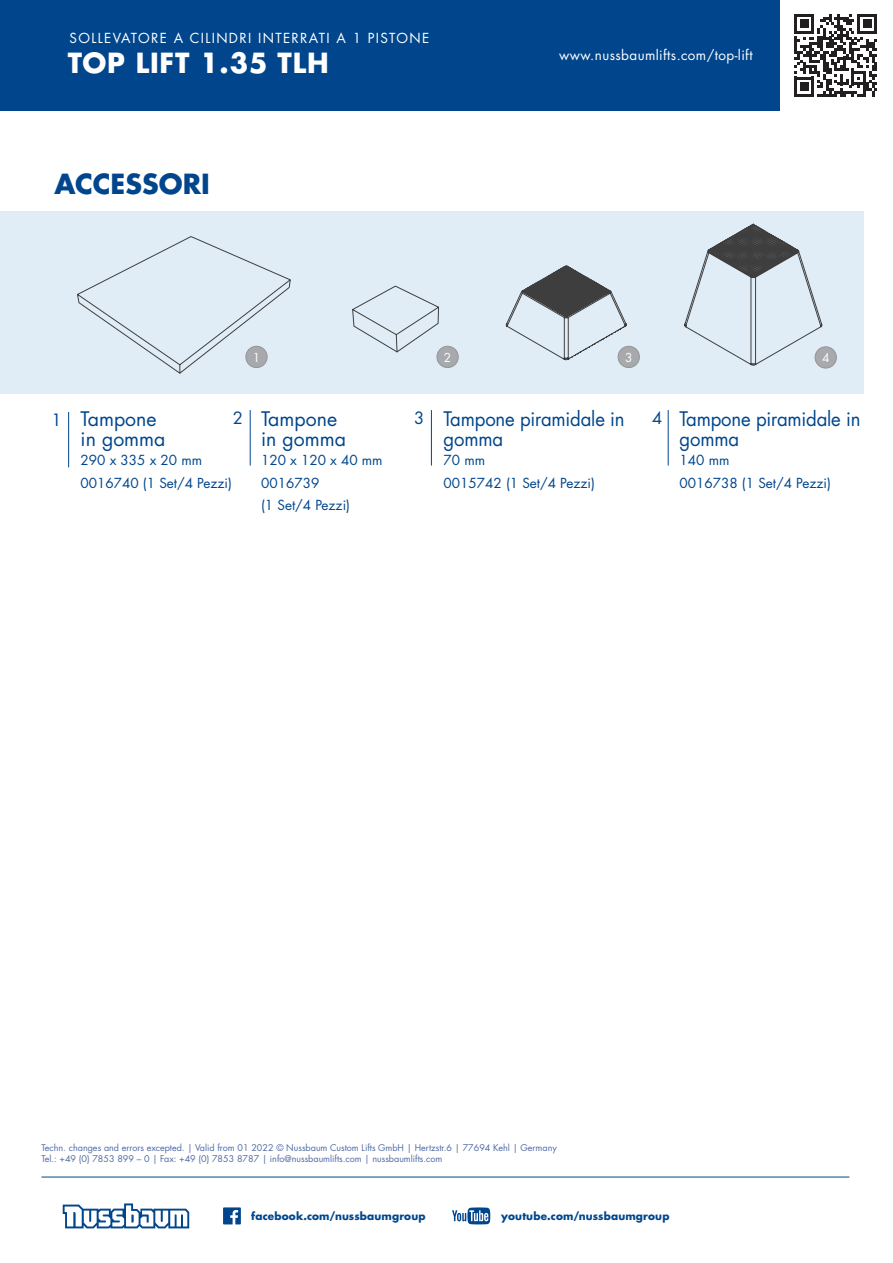
<style>
.page{position:relative;width:893px;height:1263px;background:#fff}
.page>*{position:absolute;margin:0;border:0;box-sizing:border-box;transform-origin:0 0}
.t1{font:700 27px "Futura LT Pro";letter-spacing:.03em;color:#fff}
.TechDat_2{font:700 27px "Futura LT Pro";color:#01468c}
.t2{font:19.5px/19.5px "Futura LT Pro";letter-spacing:-.01em;color:#01468c;scale:.95 1}
.t3{font:19.5px "Futura LT Pro";letter-spacing:-.01em;color:#01468c}
.BestellNr_2{font:16.5px "Futura LT Pro";color:#01468c}
.t4{font:13.5px "Futura LT Pro";color:#01468c}
.t5{font:13.5px "Futura LT Pro";letter-spacing:.1em;color:#fff}
.t6{font:13.5px "Futura LT Pro";letter-spacing:.03em;color:#fff}
.BestellNr_2-2{font:12px "Futura LT Pro";color:#fff}
.t7{font:700 10.5px "Futura LT Pro";letter-spacing:.015em;color:#01468c}
.t8{font:9px "Futura LT Pro";color:#4f6aa4}
</style>
<div class="page">
<div style="left:1px;top:211px;width:863px;height:183px;background:#e1edf6"></div>
<div style="left:0;top:0;width:780px;height:111px;background:#01468c"></div>
<svg style="left:794px;top:14px;width:83px;height:83px"></svg>
<svg style="left:63px;top:1203px;width:126px;height:25px"></svg>
<svg style="left:223px;top:1207px;width:18px;height:17px"></svg>
<svg style="left:452px;top:1207px;width:38px;height:17px"></svg>
<div style="left:437px;top:346px;width:21px;height:22px;background:#a8a9ad;border-radius:50%"></div>
<div style="left:437px;top:346px;width:21px;height:22px;border:1px solid #939598;border-radius:50%"></div>
<div style="left:815px;top:347px;width:21px;height:21px;background:#a8a9ad;border-radius:50%"></div>
<div style="left:815px;top:347px;width:21px;height:21px;border:1px solid #939598;border-radius:50%"></div>
<div style="left:618px;top:346px;width:21px;height:22px;background:#a8a9ad;border-radius:50%"></div>
<div style="left:618px;top:346px;width:22px;height:22px;border:1px solid #939598;border-radius:50%"></div>
<hr style="left:668px;top:410px;width:1px;height:55px;background:#01468c">
<hr style="left:431px;top:410px;width:1px;height:55px;background:#01468c">
<hr style="left:68px;top:412px;width:1px;height:55px;background:#01468c">
<hr style="left:250px;top:410px;width:1px;height:55px;background:#01468c">
<svg style="left:77px;top:236px;width:214px;height:138px"></svg>
<svg style="left:352px;top:286px;width:87px;height:67px"></svg>
<svg style="left:684px;top:224px;width:138px;height:141px"></svg>
<svg style="left:506px;top:265px;width:121px;height:95px"></svg>
<hr style="left:41px;top:1177px;width:808px;height:1px;background:#01468c">
<p class="t5" style="left:69px;top:29px;width:361px">SOLLEVATORE A CILINDRI INTERRATI A 1 PISTONE</p>
<p class="t1" style="left:68px;top:42px;width:262px">TOP LIFT 1.35 TLH</p>
<p class="t6" style="left:559px;top:46px;width:195px">www.nussbaumlifts.com/top-lift</p>
<p class="TechDat_2" style="left:54px;top:163px;width:157px">ACCESSORI</p>
<p class="BestellNr_2-2" style="left:253px;top:349px;width:9px">1</p>
<p class="BestellNr_2-2" style="left:444px;top:350px;width:9px">2</p>
<p class="BestellNr_2-2" style="left:625px;top:349px;width:9px">3</p>
<p class="BestellNr_2-2" style="left:822px;top:349px;width:9px">4</p>
<p class="t2" style="left:444px;top:409px;width:192px">Tampone piramidale in gomma</p>
<p class="t4" style="left:444px;top:451px;width:43px">70 mm</p>
<p class="t4" style="left:444px;top:473px;width:153px">0015742 (1 Set/4 Pezzi)</p>
<p class="BestellNr_2" style="left:51px;top:408px;width:12px">1</p>
<p class="BestellNr_2" style="left:233px;top:406px;width:12px">2</p>
<p class="BestellNr_2" style="left:414px;top:406px;width:12px">3</p>
<p class="BestellNr_2" style="left:652px;top:406px;width:12px">4</p>
<p class="t3" style="left:81px;top:406px;width:78px">Tampone</p>
<p class="t3" style="left:81px;top:425px;width:86px">in gomma</p>
<p class="t4" style="left:81px;top:451px;width:123px">290 x 335 x 20 mm</p>
<p class="t4" style="left:81px;top:473px;width:153px">0016740 (1 Set/4 Pezzi)</p>
<p class="t3" style="left:261px;top:406px;width:78px">Tampone</p>
<p class="t3" style="left:261px;top:425px;width:86px">in gomma</p>
<p class="t4" style="left:261px;top:451px;width:123px">120 x 120 x 40 mm</p>
<p class="t4" style="left:261px;top:473px;width:60px">0016739</p>
<p class="t4" style="left:261px;top:496px;width:90px">(1 Set/4 Pezzi)</p>
<p class="t2" style="left:680px;top:409px;width:192px">Tampone piramidale in gomma</p>
<p class="t4" style="left:680px;top:451px;width:51px">140 mm</p>
<p class="t4" style="left:680px;top:473px;width:153px">0016738 (1 Set/4 Pezzi)</p>
<p class="t8" style="left:41px;top:1142px;width:517px">Techn. changes and errors excepted. | Valid from 01 2022 © Nussbaum Custom Lifts GmbH | Hertzstr.6 | 77694 Kehl | Germany</p>
<p class="t8" style="left:41px;top:1152px;width:402px">Tel.: +49 (0) 7853 899 – 0 | Fax: +49 (0) 7853 8787 | info@nussbaumlifts.com | nussbaumlifts.com</p>
<p class="t7" style="left:251px;top:1207px;width:176px">facebook.com/nussbaumgroup</p>
<p class="t7" style="left:501px;top:1207px;width:170px">youtube.com/nussbaumgroup</p>
</div>
